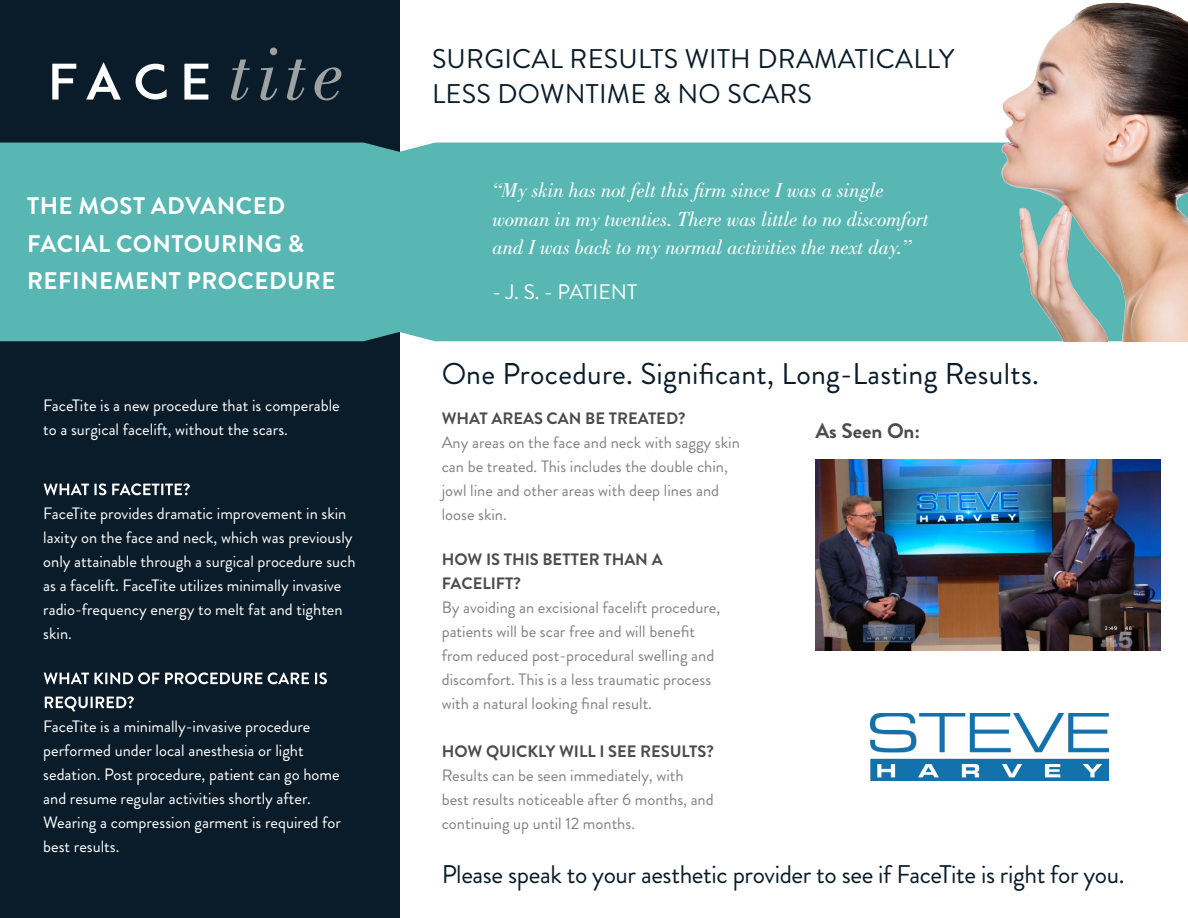
<style>
.page{position:relative;width:1188px;height:918px;background:#fff}
.page>*{position:absolute;margin:0;border:0;box-sizing:border-box;transform-origin:0 0}
.t1{font:30px "Brandon Grotesque";letter-spacing:.01em;color:#0a1c29}
.t2{font:27px/34.5px "Brandon Grotesque";letter-spacing:.01em;color:#0a1c29}
.t3{font:25.5px "Brandon Grotesque";letter-spacing:-.015em;color:#0a1c29}
.t4{font:700 24px "Brandon Grotesque";letter-spacing:.02em;color:#fff}
.t5{font:italic 21px/28.5px "Bodoni Std";letter-spacing:-.01em;color:#fff}
.t6{font:21px "Brandon Grotesque";color:#fff}
.t7{font:700 21px "Brandon Grotesque";color:#4b4c4d}
.t8{font:16.5px/24px "Brandon Grotesque";color:#fff}
.t9{font:16.5px/24px "Brandon Grotesque";color:#808285}
.t10{font:700 16.5px/24px "Brandon Grotesque";color:#4b4c4d}
.t11{font:700 16.5px/24px "Brandon Grotesque";color:#fff}
</style>
<div class="page">
<div style="left:0;top:0;width:399px;height:918px;background:#0a1c29"></div>
<div style="left:0;top:143px;width:979px;height:198px;background:#58b7b3"></div>
<img style="left:979px;top:2px;width:209px;height:339px">
<svg style="left:52px;top:64px;width:24px;height:36px"></svg>
<svg style="left:86px;top:62px;width:35px;height:38px"></svg>
<svg style="left:136px;top:64px;width:31px;height:36px"></svg>
<svg style="left:184px;top:64px;width:24px;height:36px"></svg>
<svg style="left:231px;top:60px;width:19px;height:40px"></svg>
<svg style="left:260px;top:48px;width:17px;height:52px"></svg>
<svg style="left:287px;top:60px;width:19px;height:40px"></svg>
<svg style="left:314px;top:67px;width:27px;height:33px"></svg>
<img style="left:815px;top:459px;width:346px;height:192px">
<img style="left:871px;top:714px;width:238px;height:67px">
<p class="t4" style="left:27px;top:189px;width:259px">THE MOST ADVANCED</p>
<p class="t4" style="left:27px;top:227px;width:278px">FACIAL CONTOURING &amp;</p>
<p class="t4" style="left:27px;top:264px;width:310px">REFINEMENT PROCEDURE</p>
<p class="t8" style="left:43px;top:394px;width:298px">FaceTite is a new procedure that is comperable to a surgical facelift, without the scars.</p>
<p class="t11" style="left:43px;top:478px;width:149px">WHAT IS FACETITE?</p>
<p class="t8" style="left:43px;top:502px;width:314px">FaceTite provides dramatic improvement in skin laxity on the face and neck, which was previously only attainable through a surgical procedure such as a facelift. FaceTite utilizes minimally invasive radio-frequency energy to melt fat and tighten skin.</p>
<p class="t11" style="left:43px;top:667px;width:286px">WHAT KIND OF PROCEDURE CARE IS<br>REQUIRED?</p>
<p class="t8" style="left:43px;top:715px;width:299px">FaceTite is a minimally-invasive procedure performed under local anesthesia or light sedation. Post procedure, patient can go home and resume regular activities shortly after.<br>Wearing a compression garment is required for best results.</p>
<p class="t2" style="left:432px;top:42px;width:524px">SURGICAL RESULTS WITH DRAMATICALLY<br>LESS DOWNTIME &amp; NO SCARS</p>
<p class="t5" style="left:492px;top:176px;width:438px">“My skin has not felt this firm since I was a single woman in my twenties. There was little to no discomfort and I was back to my normal activities the next day.”</p>
<p class="t6" style="left:492px;top:278px;width:146px">- J. S. - PATIENT</p>
<p class="t1" style="left:442px;top:353px;width:599px">One Procedure. Significant, Long-Lasting Results.</p>
<p class="t10" style="left:442px;top:407px;width:245px">WHAT AREAS CAN BE TREATED?</p>
<p class="t9" style="left:442px;top:431px;width:300px">Any areas on the face and neck with saggy skin can be treated. This includes the double chin, jowl line and other areas with deep lines and loose skin.</p>
<p class="t10" style="left:442px;top:548px;width:222px">HOW IS THIS BETTER THAN A<br>FACELIFT?</p>
<p class="t9" style="left:442px;top:596px;width:280px">By avoiding an excisional facelift procedure, patients will be scar free and will benefit from reduced post-procedural swelling and discomfort. This is a less traumatic process with a natural looking final result.</p>
<p class="t10" style="left:442px;top:740px;width:274px">HOW QUICKLY WILL I SEE RESULTS?</p>
<p class="t9" style="left:442px;top:764px;width:274px">Results can be seen immediately, with best results noticeable after 6 months, and continuing up until 12 months.</p>
<p class="t7" style="left:815px;top:417px;width:106px">As Seen On:</p>
<p class="t3" style="left:442px;top:857px;width:684px">Please speak to your aesthetic provider to see if FaceTite is right for you.</p>
</div>
